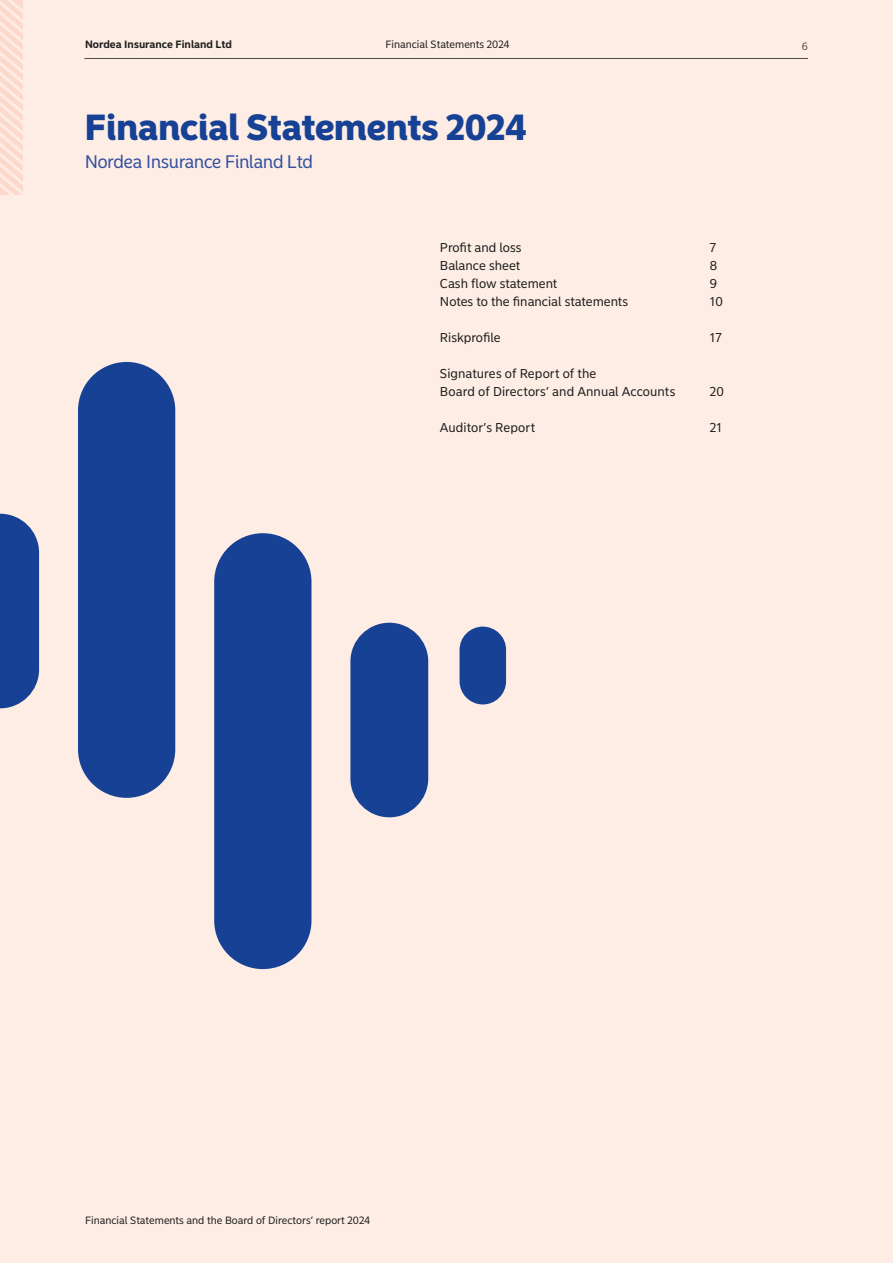
<style>
.page{position:relative;width:893px;height:1263px;background:#fdede5}
.page>*{position:absolute;margin:0;border:0;box-sizing:border-box;transform-origin:0 0}
.t1{font:900 36px "Nordea Sans Large";color:#164194}
.t2{font:18px "Nordea Sans Large";color:#33509e}
.t3{font:12.75px/18px "Nordea Sans Small";color:#1d1d1b}
.t4{font:10.5px "Nordea Sans Small";color:#1d1d1b}
.t5{font:700 10.5px "Nordea Sans Small";color:#1d1d1b}
.t6{font:10.5px "Nordea Sans Small";color:#4b4b4a}
</style>
<div class="page">
<hr style="left:84px;top:58px;width:724px;height:1px;background:#4b4b4a">
<svg style="left:0;top:0;width:22px;height:194px"></svg>
<svg style="left:0;top:514px;width:39px;height:194px;background:#294f9a"></svg>
<div style="left:460px;top:627px;width:46px;height:77px;background:#164194;border-radius:23px"></div>
<div style="left:350px;top:623px;width:78px;height:194px;background:#164194;border-radius:39px"></div>
<div style="left:78px;top:362px;width:97px;height:436px;background:#164194;border-radius:49px"></div>
<div style="left:214px;top:533px;width:97px;height:436px;background:#164194;border-radius:49px"></div>
<p class="t5" style="left:85px;top:38px;width:148px">Nordea Insurance Finland Ltd</p>
<p class="t4" style="left:385px;top:38px;width:126px">Financial Statements 2024</p>
<p class="t6" style="left:802px;top:40px;width:7px">6</p>
<h1 class="t1" style="left:85px;top:105px;width:443px">Financial Statements 2024</h1>
<h2 class="t2" style="left:85px;top:151px;width:229px">Nordea Insurance Finland Ltd</h2>
<p class="t3" style="left:440px;top:238px;width:83px">Profit and loss</p>
<p class="t3" style="left:710px;top:238px;width:8px">7</p>
<p class="t3" style="left:440px;top:256px;width:82px">Balance sheet</p>
<p class="t3" style="left:710px;top:256px;width:9px">8</p>
<p class="t3" style="left:440px;top:274px;width:119px">Cash flow statement</p>
<p class="t3" style="left:710px;top:274px;width:9px">9</p>
<p class="t3" style="left:440px;top:292px;width:190px">Notes to the financial statements</p>
<p class="t3" style="left:710px;top:292px;width:14px">10</p>
<p class="t3" style="left:440px;top:328px;width:62px">Riskprofile</p>
<p class="t3" style="left:710px;top:328px;width:13px">17</p>
<p class="t3" style="left:440px;top:364px;width:237px">Signatures of Report of the<br>Board of Directors’ and Annual Accounts</p>
<p class="t3" style="left:710px;top:382px;width:16px">20</p>
<p class="t3" style="left:440px;top:418px;width:97px">Auditor’s Report</p>
<p class="t3" style="left:710px;top:418px;width:14px">21</p>
<p class="t4" style="left:85px;top:1214px;width:287px">Financial Statements and the Board of Directors’ report 2024</p>
</div>
